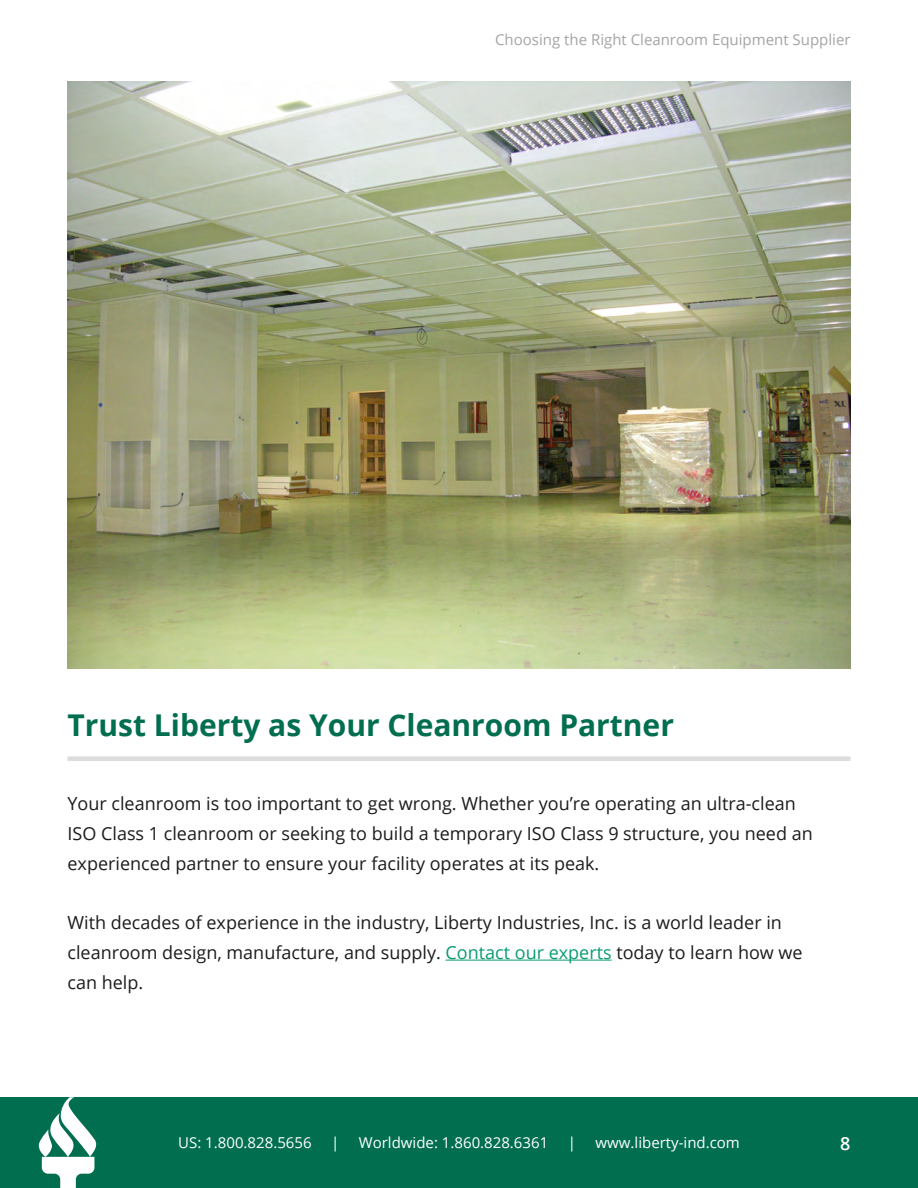
<style>
.page{position:relative;width:918px;height:1188px;background:#fff}
.page>*{position:absolute;margin:0;border:0;box-sizing:border-box;transform-origin:0 0}
.t1{font:700 30px "Open Sans";color:#016e50}
.t2{font:18px/30px "Open Sans";color:#1c1c1c}
.t3{font:600 18px "Open Sans";color:#fff}
.t4{font:15px "Open Sans";color:#fff}
.t5{font:15px "Open Sans";color:#a4a4a4}
.s1{color:#0a9b72}
</style>
<div class="page">
<div style="left:0;top:1097px;width:918px;height:91px;background:#016e50"></div>
<svg style="left:39px;top:1097px;width:58px;height:91px"></svg>
<div style="left:68px;top:756px;width:782px;height:5px;background:#dcdcdc"></div>
<hr style="left:446px;top:960px;width:166px;height:1px;background:#0a9b72">
<img style="left:68px;top:81px;width:783px;height:587px">
<p class="t5" style="left:495px;top:29px;width:357px">Choosing the Right Cleanroom Equipment Supplier</p>
<h1 class="t1" style="left:68px;top:704px;width:608px">Trust Liberty as Your Cleanroom Partner</h1>
<p class="t2" style="left:68px;top:788px;width:747px">Your cleanroom is too important to get wrong. Whether you’re operating an ultra-clean<br>ISO Class 1 cleanroom or seeking to build a temporary ISO Class 9 structure, you need an experienced partner to ensure your facility operates at its peak.</p>
<p class="t2" style="left:68px;top:907px;width:737px">With decades of experience in the industry, Liberty Industries, Inc. is a world leader in cleanroom design, manufacture, and supply. <span class="s1">Contact our experts</span> today to learn how we can help.</p>
<p class="t4" style="left:178px;top:1133px;width:135px">US: 1.800.828.5656</p>
<p class="t4" style="left:331px;top:1133px;width:10px">|</p>
<p class="t4" style="left:359px;top:1133px;width:191px">Worldwide: 1.860.828.6361</p>
<p class="t4" style="left:568px;top:1133px;width:10px">|</p>
<p class="t4" style="left:596px;top:1133px;width:146px">www.liberty-ind.com</p>
<p class="t3" style="left:840px;top:1131px;width:12px">8</p>
</div>
